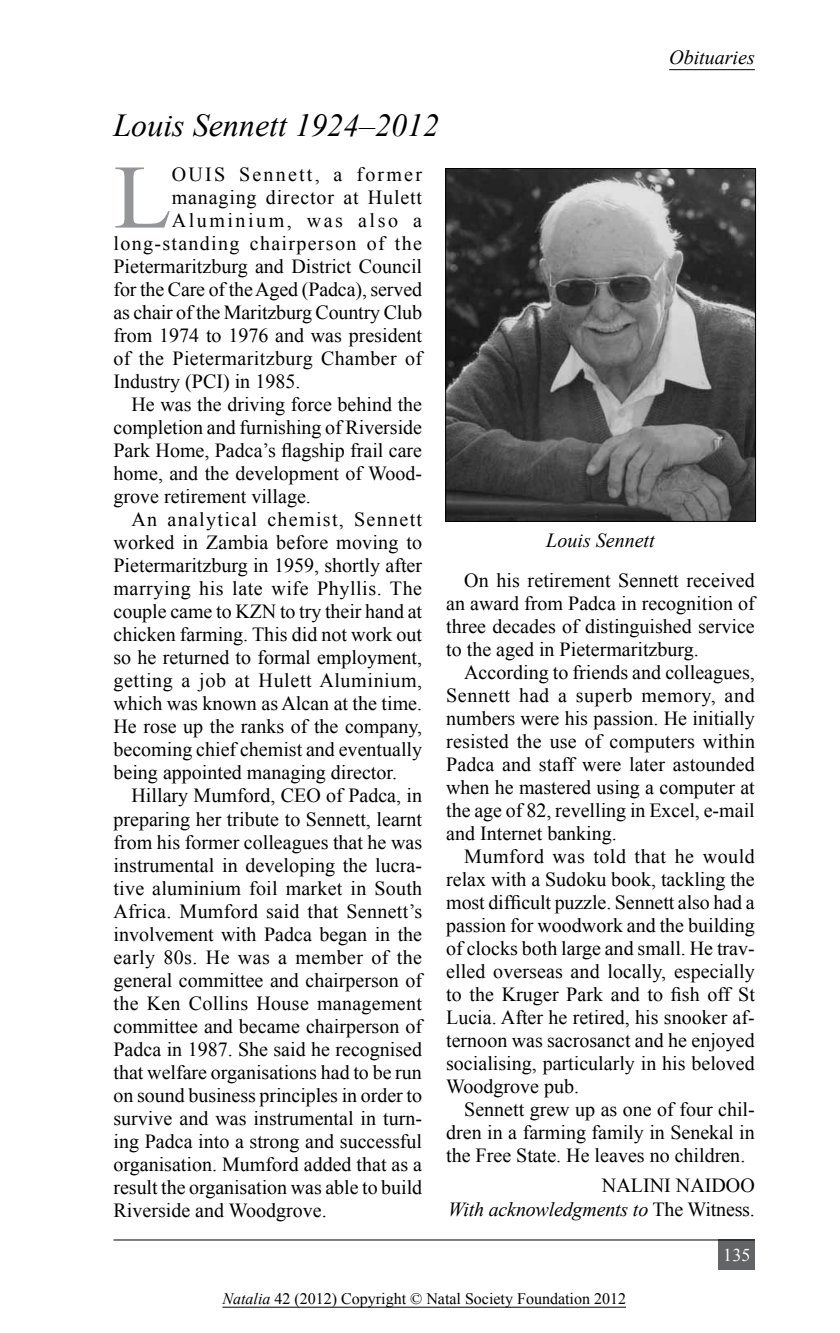
<style>
.page{position:relative;width:840px;height:1333px;background:#fff}
.page>*{position:absolute;margin:0;border:0;box-sizing:border-box;transform-origin:0 0}
.t1{font:90.6px "Times New Roman";color:#939598;scale:1.05 1}
.t2{font:italic 32px "Times New Roman";color:#000}
.t3{font:20px/23px "Times New Roman";color:#000;text-align:justify}
.t4{font:20px "Times New Roman";letter-spacing:.065em;color:#000}
.t5{font:20px "Times New Roman";letter-spacing:.02em;color:#000}
.t6{font:20px "Times New Roman";letter-spacing:.025em;color:#000}
.t7{font:20px "Times New Roman";letter-spacing:.03em;color:#000}
.t8{font:20px "Times New Roman";letter-spacing:.04em;color:#000}
.t9{font:italic 20px "Times New Roman";color:#000}
.t10{font:20px "Times New Roman";letter-spacing:.11em;color:#000}
.t11{font:20px "Times New Roman";letter-spacing:.125em;color:#000}
.t12{font:18px "Times New Roman";color:#fff}
.t13{font:16px "Times New Roman";color:#000}
.s1{font-style:italic}
</style>
<div class="page">
<hr style="left:668px;top:69px;width:86px;height:1px;background:#000">
<div style="left:718px;top:1239px;width:36px;height:30px;background:#636466"></div>
<hr style="left:113px;top:1239px;width:641px;height:1px;background:#000">
<hr style="left:222px;top:1306px;width:403px;height:1px;background:#000">
<img style="left:447px;top:170px;width:306px;height:350px">
<div style="left:445px;top:168px;width:310px;height:354px;border:1px solid #000"></div>
<p class="t9" style="left:668px;top:43px;width:87px">Obituaries</p>
<h2 class="t2" style="left:113px;top:103px;width:327px">Louis Sennett 1924–2012</h2>
<h1 class="t1" style="left:113px;top:136px;width:57px">L</h1>
<p class="t10" style="left:172px;top:161px;width:252px">OUIS Sennett, a former</p>
<p class="t8" style="left:172px;top:184px;width:252px">managing director at Hulett</p>
<p class="t11" style="left:172px;top:207px;width:252px">Aluminium, was also a</p>
<p class="t4" style="left:113px;top:230px;width:310px">long-standing chairperson of the</p>
<p class="t3" style="left:113px;top:255px;width:310px">Pietermaritzburg and District Council</p>
<p class="t3" style="left:113px;top:278px;width:310px">for the Care of the Aged (Padca), served</p>
<p class="t3" style="left:113px;top:301px;width:310px">as chair of the Maritzburg Country Club</p>
<p class="t3" style="left:113px;top:324px;width:310px">from 1974 to 1976 and was president</p>
<p class="t5" style="left:113px;top:345px;width:310px">of the Pietermaritzburg Chamber of</p>
<p class="t3" style="left:113px;top:370px;width:188px">Industry (PCI) in 1985.</p>
<p class="t3" style="left:131px;top:393px;width:292px">He was the driving force behind the</p>
<p class="t3" style="left:113px;top:416px;width:310px">completion and furnishing of Riverside</p>
<p class="t3" style="left:113px;top:439px;width:310px">Park Home, Padca’s flagship frail care</p>
<p class="t3" style="left:113px;top:462px;width:310px">home, and the development of Wood-</p>
<p class="t3" style="left:113px;top:485px;width:199px">grove retirement village.</p>
<p class="t4" style="left:131px;top:506px;width:292px">An analytical chemist, Sennett</p>
<p class="t3" style="left:113px;top:531px;width:310px">worked in Zambia before moving to</p>
<p class="t3" style="left:113px;top:554px;width:310px">Pietermaritzburg in 1959, shortly after</p>
<p class="t6" style="left:113px;top:575px;width:310px">marrying his late wife Phyllis. The</p>
<p class="t3" style="left:113px;top:600px;width:310px">couple came to KZN to try their hand at</p>
<p class="t3" style="left:113px;top:623px;width:310px">chicken farming. This did not work out</p>
<p class="t3" style="left:113px;top:646px;width:310px">so he returned to formal employment,</p>
<p class="t7" style="left:113px;top:667px;width:310px">getting a job at Hulett Aluminium,</p>
<p class="t3" style="left:113px;top:692px;width:310px">which was known as Alcan at the time.</p>
<p class="t3" style="left:113px;top:715px;width:310px">He rose up the ranks of the company,</p>
<p class="t3" style="left:113px;top:738px;width:310px">becoming chief chemist and eventually</p>
<p class="t3" style="left:113px;top:761px;width:285px">being appointed managing director.</p>
<p class="t3" style="left:131px;top:784px;width:292px">Hillary Mumford, CEO of Padca, in</p>
<p class="t3" style="left:113px;top:807px;width:310px">preparing her tribute to Sennett, learnt</p>
<p class="t3" style="left:113px;top:830px;width:310px">from his former colleagues that he was</p>
<p class="t3" style="left:113px;top:853px;width:310px">instrumental in developing the lucra-</p>
<p class="t3" style="left:113px;top:876px;width:310px">tive aluminium foil market in South</p>
<p class="t3" style="left:113px;top:899px;width:310px">Africa. Mumford said that Sennett’s</p>
<p class="t3" style="left:113px;top:922px;width:310px">involvement with Padca began in the</p>
<p class="t5" style="left:113px;top:943px;width:310px">early 80s. He was a member of the</p>
<p class="t3" style="left:113px;top:968px;width:310px">general committee and chairperson of</p>
<p class="t3" style="left:113px;top:991px;width:310px">the Ken Collins House management</p>
<p class="t3" style="left:113px;top:1014px;width:310px">committee and became chairperson of</p>
<p class="t3" style="left:113px;top:1037px;width:310px">Padca in 1987. She said he recognised</p>
<p class="t3" style="left:113px;top:1060px;width:310px">that welfare organisations had to be run</p>
<p class="t3" style="left:113px;top:1083px;width:310px">on sound business principles in order to</p>
<p class="t3" style="left:113px;top:1106px;width:310px">survive and was instrumental in turn-</p>
<p class="t3" style="left:113px;top:1129px;width:310px">ing Padca into a strong and successful</p>
<p class="t3" style="left:113px;top:1152px;width:310px">organisation. Mumford added that as a</p>
<p class="t3" style="left:113px;top:1175px;width:310px">result the organisation was able to build</p>
<p class="t3" style="left:113px;top:1198px;width:214px">Riverside and Woodgrove.</p>
<p class="t9" style="left:546px;top:526px;width:110px">Louis Sennett</p>
<p class="t3" style="left:446px;top:568px;width:310px;text-indent:18px">On his retirement Sennett received an award from Padca in recognition of three decades of distinguished service to the aged in Pietermaritzburg.</p>
<p class="t3" style="left:446px;top:660px;width:310px;text-indent:18px">According to friends and colleagues, Sennett had a superb memory, and numbers were his passion. He initially resisted the use of computers within Padca and staff were later astounded when he mastered using a computer at the age of 82, revelling in Excel, e-mail and Internet banking.</p>
<p class="t3" style="left:446px;top:844px;width:310px;text-indent:18px">Mumford was told that he would relax with a Sudoku book, tackling the most difficult puzzle. Sennett also had a passion for woodwork and the building of clocks both large and small. He trav&shy;elled overseas and locally, especially to the Kruger Park and to fish off St Lucia. After he retired, his snooker af&shy;ternoon was sacrosanct and he enjoyed socialising, particularly in his beloved Woodgrove pub.</p>
<p class="t3" style="left:446px;top:1097px;width:310px;text-indent:18px">Sennett grew up as one of four chil&shy;dren in a farming family in Senekal in the Free State. He leaves no children.</p>
<p class="t3" style="left:448px;top:1172px;width:308px;line-height:24px;text-align:right">NALINI NAIDOO<br><span class="s1">With acknowledgments to</span> The Witness.</p>
<p class="t13" style="left:222px;top:1288px;width:405px"><span class="s1">Natalia</span> 42 (2012) Copyright © Natal Society Foundation 2012</p>
<p class="t12" style="left:723px;top:1242px;width:28px">135</p>
</div>
